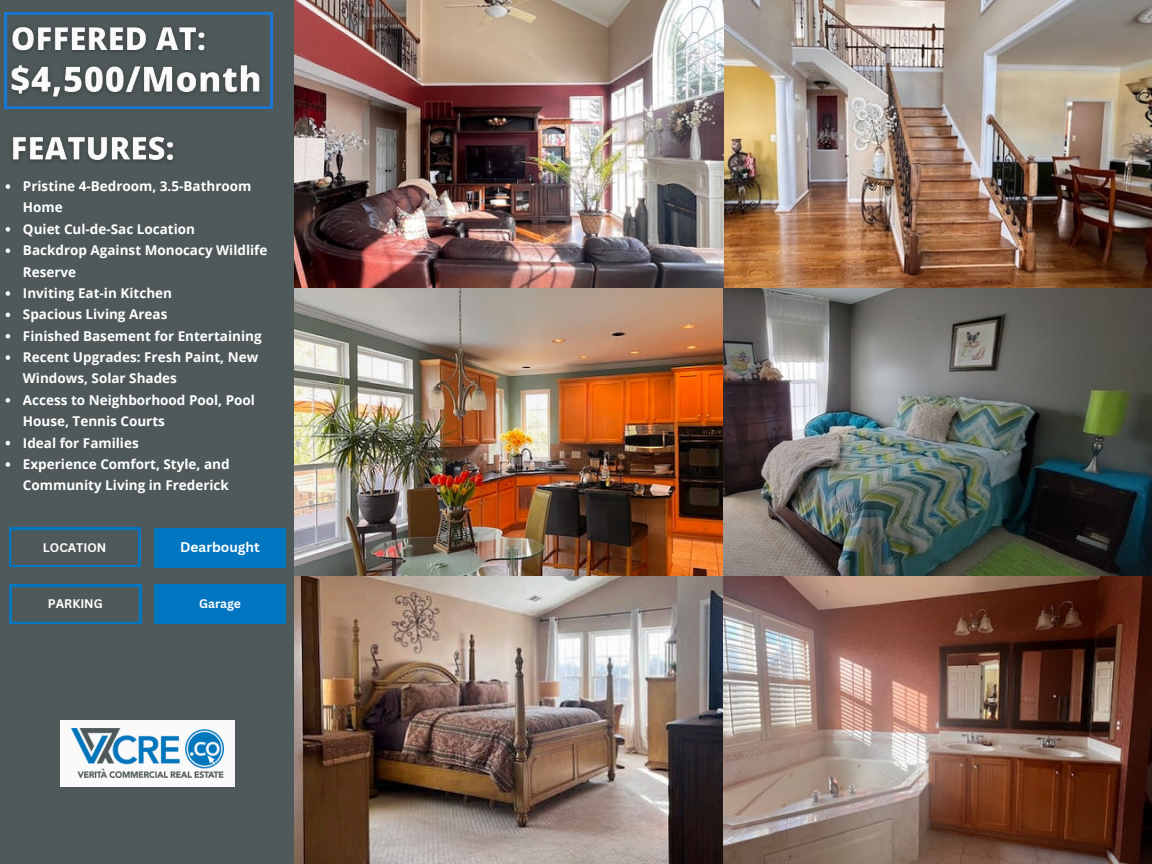
<style>
.page{position:relative;width:1152px;height:864px;background:#fff}
.page>*{position:absolute;margin:0;border:0;box-sizing:border-box;transform-origin:0 0}
.t1{font:700 13.65px "Canva Sans";color:#fff}
.t2{font:700 13.5px/21.3px "Open Sans";color:#fff}
.t3{font:700 12.15px "Canva Sans";color:#fff}
</style>
<div class="page">
<div style="left:0;top:0;width:295px;height:863px;background:#4f5959"></div>
<svg style="left:9px;top:528px;width:131px;height:39px"></svg>
<svg style="left:10px;top:585px;width:131px;height:39px"></svg>
<div style="left:154px;top:528px;width:132px;height:39px;background:#0276c1"></div>
<div style="left:154px;top:585px;width:132px;height:39px;background:#0276c1"></div>
<svg style="left:5px;top:13px;width:267px;height:95px"></svg>
<div style="left:60px;top:720px;width:175px;height:66px;background:#fafafa"></div>
<img style="left:72px;top:728px;width:152px;height:50px">
<img style="left:295px;top:0;width:857px;height:864px">
<svg style="left:6px;top:184px;width:4px;height:5px"></svg>
<svg style="left:6px;top:227px;width:4px;height:5px"></svg>
<svg style="left:6px;top:248px;width:4px;height:5px"></svg>
<svg style="left:6px;top:291px;width:4px;height:5px"></svg>
<svg style="left:6px;top:313px;width:4px;height:4px"></svg>
<svg style="left:6px;top:334px;width:4px;height:4px"></svg>
<svg style="left:6px;top:355px;width:4px;height:5px"></svg>
<svg style="left:6px;top:398px;width:4px;height:5px"></svg>
<svg style="left:6px;top:441px;width:4px;height:4px"></svg>
<svg style="left:6px;top:462px;width:4px;height:5px"></svg>
<img style="left:13px;top:136px;width:161px;height:26px">
<img style="left:4px;top:16px;width:209px;height:39px">
<img style="left:4px;top:55px;width:265px;height:53px">
<p class="t2" style="left:23px;top:175px;width:246px">Pristine 4-Bedroom, 3.5-Bathroom<br>Home<br>Quiet Cul-de-Sac Location<br>Backdrop Against Monocacy Wildlife<br>Reserve<br>Inviting Eat-in Kitchen<br>Spacious Living Areas<br>Finished Basement for Entertaining<br>Recent Upgrades: Fresh Paint, New<br>Windows, Solar Shades<br>Access to Neighborhood Pool, Pool<br>House, Tennis Courts<br>Ideal for Families<br>Experience Comfort, Style, and<br>Community Living in Frederick</p>
<p class="t3" style="left:43px;top:540px;width:65px">LOCATION</p>
<p class="t3" style="left:48px;top:597px;width:56px">PARKING</p>
<p class="t1" style="left:180px;top:538px;width:81px">Dearbought</p>
<p class="t3" style="left:199px;top:597px;width:43px">Garage</p>
</div>
